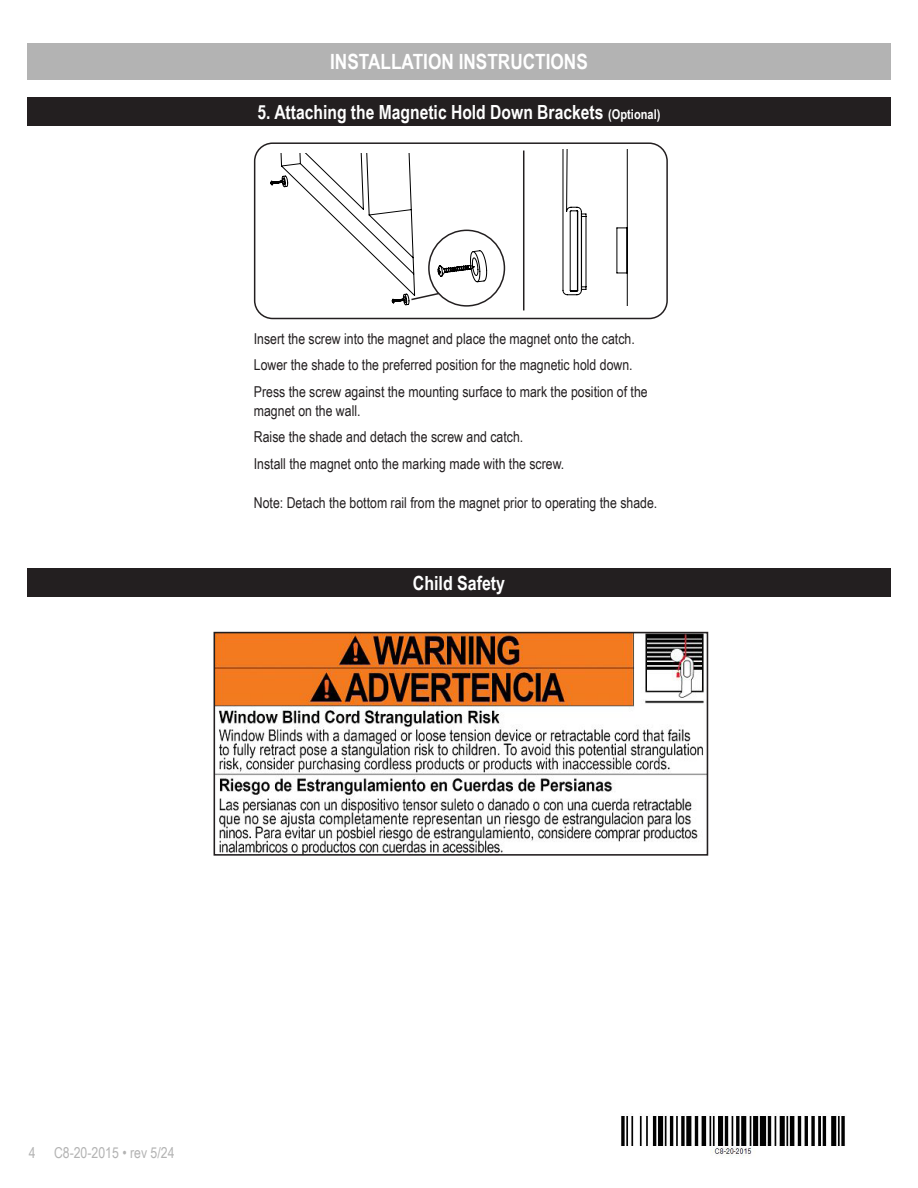
<style>
.page{position:relative;width:918px;height:1188px;background:#fff}
.page>*{position:absolute;margin:0;border:0;box-sizing:border-box;transform-origin:0 0}
.t1{font:700 21px "Arial Narrow";color:#fff}
.t2{font:700 19.5px "Arial Narrow";color:#fff}
.body_10light{font:15px/19.5px "Arial Narrow";color:#231f20}
.t3{font:15px "Arial Narrow";color:#b3b3b3}
.s1{font-size:13.5px}
</style>
<div class="page">
<div style="left:27px;top:569px;width:864px;height:28px;background:#231f20"></div>
<div style="left:27px;top:43px;width:864px;height:36px;background:#b3b3b3"></div>
<div style="left:27px;top:97px;width:864px;height:29px;background:#231f20"></div>
<div style="left:254px;top:142px;width:414px;height:177px;border:2px solid #231f20;border-radius:18px"></div>
<img style="left:621px;top:1115px;width:224px;height:41px">
<img style="left:217px;top:635px;width:488px;height:218px">
<div style="left:214px;top:632px;width:494px;height:224px;border:2px solid #231f20"></div>
<svg style="left:562px;top:149px;width:66px;height:157px"></svg>
<svg style="left:270px;top:153px;width:220px;height:154px"></svg>
<hr style="left:523px;top:151px;width:1px;height:159px;background:#231f20">
<p class="t1" style="left:330px;top:46px;width:259px">INSTALLATION INSTRUCTIONS</p>
<p class="t2" style="left:257px;top:98px;width:405px">5. Attaching the Magnetic Hold Down Brackets <span class="s1">(Optional)</span></p>
<p class="body_10light" style="left:254px;top:329px;width:382px">Insert the screw into the magnet and place the magnet onto the catch.</p>
<p class="body_10light" style="left:254px;top:355px;width:380px">Lower the shade to the preferred position for the magnetic hold down.</p>
<p class="body_10light" style="left:254px;top:381px;width:395px">Press the screw against the mounting surface to mark the position of the magnet on the wall.</p>
<p class="body_10light" style="left:254px;top:427px;width:271px">Raise the shade and detach the screw and catch.</p>
<p class="body_10light" style="left:254px;top:453px;width:312px">Install the magnet onto the marking made with the screw.</p>
<p class="body_10light" style="left:254px;top:492px;width:405px">Note: Detach the bottom rail from the magnet prior to operating the shade.</p>
<p class="t2" style="left:413px;top:568px;width:94px">Child Safety</p>
<p class="t3" style="left:29px;top:1142px;width:8px">4</p>
<p class="t3" style="left:54px;top:1142px;width:122px">C8-20-2015 • rev 5/24</p>
</div>
